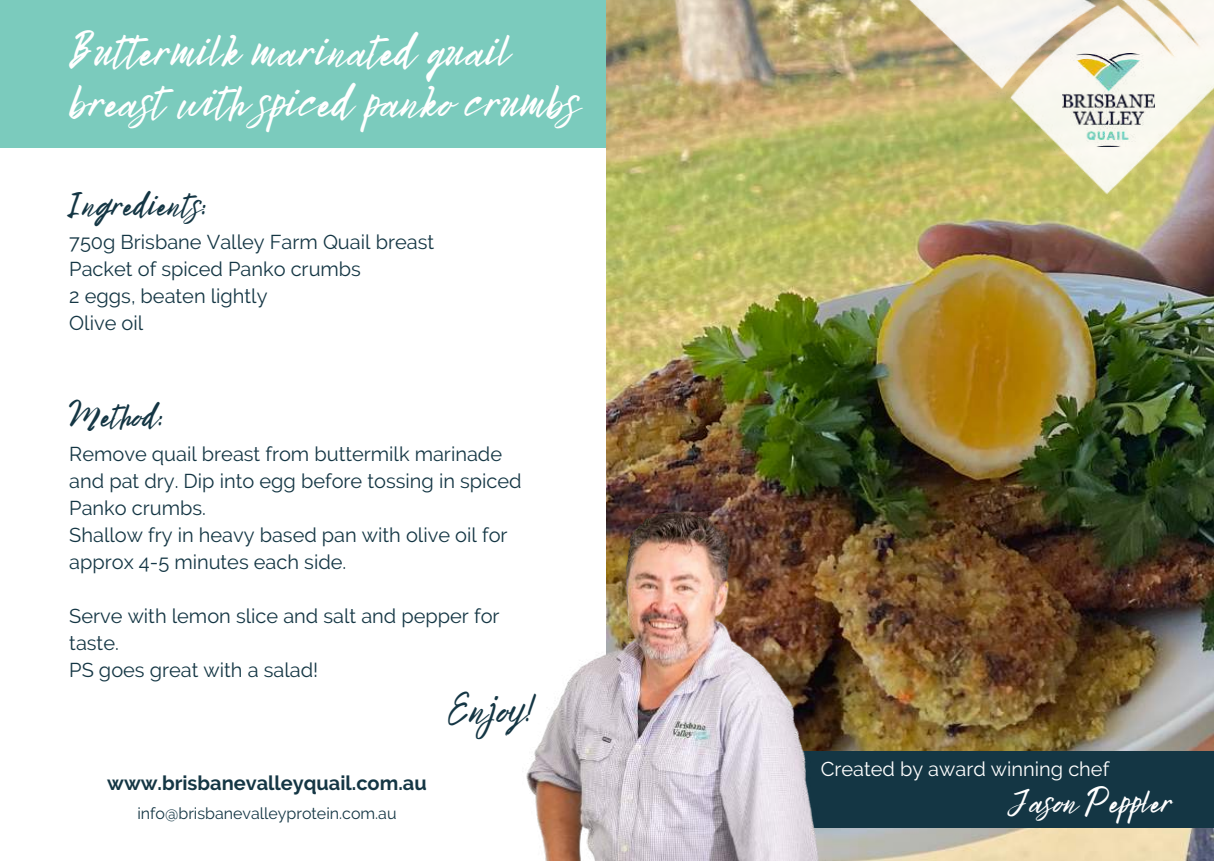
<style>
.page{position:relative;width:1214px;height:861px;background:#fff}
.page>*{position:absolute;margin:0;border:0;box-sizing:border-box;transform-origin:0 0}
.t1{font:49.6px/51px "Bright Sunshine";color:#fff}
.t2{font:43.4px "Bright Sunshine";color:#143644}
.t3{font:36px "Bright Sunshine";color:#143644}
.t4{font:35.4px "Bright Sunshine";color:#fff}
.t5{font:20px/27px "Raleway";color:#143644}
.t6{font:700 20px "Raleway";color:#143644}
.t7{font:20px "Raleway";color:#fff}
.t8{font:16px "Raleway";color:#143644}
</style>
<div class="page">
<div style="left:0;top:0;width:1213px;height:147px;background:#7bcbbd"></div>
<img style="left:607px;top:0;width:607px;height:861px">
<img style="left:776px;top:0;width:438px;height:206px">
<img style="left:1062px;top:54px;width:92px;height:93px">
<div style="left:607px;top:752px;width:607px;height:76px;background:#143644"></div>
<img style="left:526px;top:435px;width:333px;height:426px">
<h1 class="t1" style="left:69px;top:25px;width:510px">Buttermilk marinated quail breast with spiced panko crumbs</h1>
<h3 class="t3" style="left:69px;top:176px;width:139px">Ingredients:</h3>
<p class="t5" style="left:69px;top:229px;width:366px">750g Brisbane Valley Farm Quail breast<br>Packet of spiced Panko crumbs<br>2 eggs, beaten lightly<br>Olive oil</p>
<h3 class="t3" style="left:69px;top:387px;width:96px">Method:</h3>
<p class="t5" style="left:69px;top:440px;width:454px">Remove quail breast from buttermilk marinade and pat dry. Dip into egg before tossing in spiced Panko crumbs.<br>Shallow fry in heavy based pan with olive oil for approx 4-5 minutes each side.</p>
<p class="t5" style="left:69px;top:602px;width:432px">Serve with lemon slice and salt and pepper for taste.<br>PS goes great with a salad!</p>
<h2 class="t2" style="left:448px;top:675px;width:88px">Enjoy!</h2>
<p class="t6" style="left:107px;top:771px;width:321px">www.brisbanevalleyquail.com.au</p>
<p class="t8" style="left:137px;top:803px;width:260px">info@brisbanevalleyprotein.com.au</p>
<p class="t7" style="left:820px;top:757px;width:290px">Created by award winning chef</p>
<h3 class="t4" style="left:1008px;top:774px;width:166px">Jason Peppler</h3>
</div>
